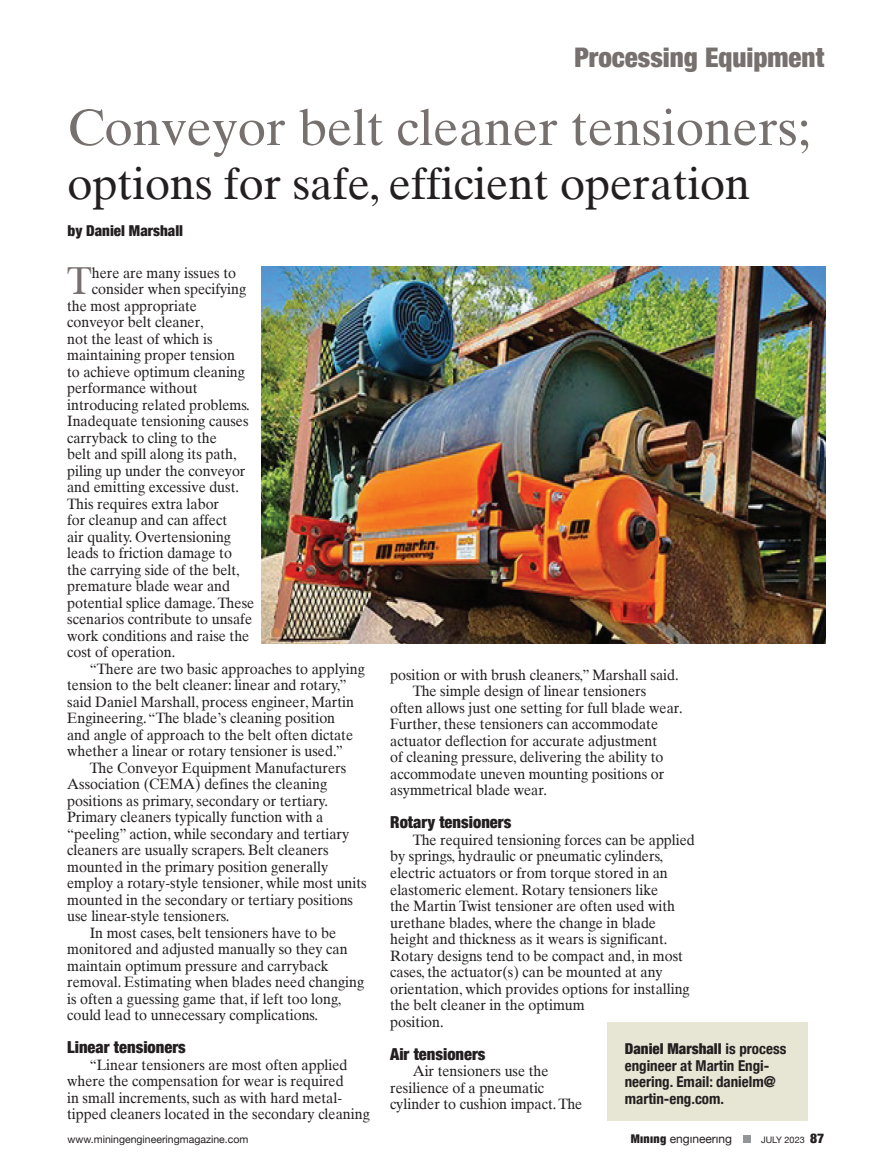
<style>
.page{position:relative;width:878px;height:1175px;background:#fff}
.page>*{position:absolute;margin:0;border:0;box-sizing:border-box;transform-origin:0 0}
.FEA_TechHeader_34pt{font:51px "Times Ten";color:#76706e}
.FEA_TechHeader_34pt-2{font:45px "Times Ten";color:#231f20}
.Body_Text_1st_par{font:38.85px "Times Ten";color:#76706e;scale:.95 1}
.t1{font:900 condensed 27px "Helvetica Neue";color:#76706e}
.Break_Header{font:900 condensed 16.5px "Helvetica Neue";color:#231f20}
.Body_Text{font:15px/16.5px "Times Ten";color:#231f20;scale:.95 1}
.Body_Text_1st_par-2{font:15px "Times Ten";color:#231f20;scale:.95 1}
.Caption_Bio_Box{font:700 condensed 15px/16.5px "Helvetica Neue";color:#231f20}
.Caption_Bio_Box-2{font:900 condensed 15px "Helvetica Neue";color:#231f20}
.t2{font:12px "Helvetica Neue";color:#231f20}
.t3{font:10.5px "Helvetica Neue";color:#231f20}
.t4{font:9px "Helvetica Neue";color:#231f20}
.s1{font-weight:900}
.s2{font-weight:900;font-stretch:condensed}
.s3{font-weight:900;font-stretch:condensed;font-size:13.5px}
</style>
<div class="page">
<div style="left:742px;top:1135px;width:8px;height:8px;background:#939598"></div>
<div style="left:607px;top:1022px;width:200px;height:99px;background:#e7e5d4"></div>
<img style="left:261px;top:266px;width:564px;height:377px">
<h3 class="t1" style="left:574px;top:40px;width:251px">Processing Equipment</h3>
<p class="FEA_TechHeader_34pt" style="left:68px;top:106px;width:744px">Conveyor belt cleaner tensioners;</p>
<p class="FEA_TechHeader_34pt-2" style="left:68px;top:165px;width:684px">options for safe, efficient operation</p>
<p class="Caption_Bio_Box-2" style="left:68px;top:222px;width:117px">by Daniel Marshall</p>
<p class="Body_Text_1st_par" style="left:67px;top:264px;width:27px">T</p>
<p class="Body_Text_1st_par-2" style="left:92px;top:266px;width:153px">here are many issues to</p>
<p class="Body_Text_1st_par-2" style="left:92px;top:282px;width:164px">consider when specifying</p>
<p class="Body_Text_1st_par-2" style="left:67px;top:299px;width:138px">the most appropriate</p>
<p class="Body_Text_1st_par-2" style="left:67px;top:315px;width:145px">conveyor belt cleaner,</p>
<p class="Body_Text_1st_par-2" style="left:67px;top:332px;width:154px">not the least of which is</p>
<p class="Body_Text_1st_par-2" style="left:67px;top:348px;width:178px">maintaining proper tension</p>
<p class="Body_Text_1st_par-2" style="left:67px;top:365px;width:189px">to achieve optimum cleaning</p>
<p class="Body_Text_1st_par-2" style="left:67px;top:381px;width:139px">performance without</p>
<p class="Body_Text_1st_par-2" style="left:67px;top:398px;width:194px">introducing related problems.</p>
<p class="Body_Text_1st_par-2" style="left:67px;top:414px;width:192px">Inadequate tensioning causes</p>
<p class="Body_Text_1st_par-2" style="left:67px;top:431px;width:159px">carryback to cling to the</p>
<p class="Body_Text_1st_par-2" style="left:67px;top:447px;width:180px">belt and spill along its path,</p>
<p class="Body_Text_1st_par-2" style="left:67px;top:464px;width:189px">piling up under the conveyor</p>
<p class="Body_Text_1st_par-2" style="left:67px;top:480px;width:182px">and emitting excessive dust.</p>
<p class="Body_Text_1st_par-2" style="left:67px;top:497px;width:161px">This requires extra labor</p>
<p class="Body_Text_1st_par-2" style="left:67px;top:513px;width:170px">for cleanup and can affect</p>
<p class="Body_Text_1st_par-2" style="left:67px;top:530px;width:174px">air quality. Overtensioning</p>
<p class="Body_Text_1st_par-2" style="left:67px;top:546px;width:175px">leads to friction damage to</p>
<p class="Body_Text_1st_par-2" style="left:67px;top:563px;width:183px">the carrying side of the belt,</p>
<p class="Body_Text_1st_par-2" style="left:67px;top:579px;width:173px">premature blade wear and</p>
<p class="Body_Text_1st_par-2" style="left:67px;top:596px;width:198px">potential splice damage. These</p>
<p class="Body_Text_1st_par-2" style="left:67px;top:612px;width:196px">scenarios contribute to unsafe</p>
<p class="Body_Text_1st_par-2" style="left:67px;top:629px;width:193px">work conditions and raise the</p>
<p class="Body_Text_1st_par-2" style="left:67px;top:645px;width:115px">cost of operation.</p>
<p class="Body_Text" style="left:67px;top:661px;width:315px;text-indent:22px">“There are two basic approaches to applying tension to the belt cleaner: linear and rotary,” said Daniel Marshall, process engineer, Martin Engineering. “The blade’s cleaning position<br>and angle of approach to the belt often dictate whether a linear or rotary tensioner is used.”</p>
<p class="Body_Text" style="left:67px;top:760px;width:317px;text-indent:22px">The Conveyor Equipment Manufacturers Association (CEMA) defines the cleaning positions as primary, secondary or tertiary.<br>Primary cleaners typically function with a “peeling” action, while secondary and tertiary cleaners are usually scrapers. Belt cleaners mounted in the primary position generally employ a rotary-style tensioner, while most units mounted in the secondary or tertiary positions use linear-style tensioners.</p>
<p class="Body_Text" style="left:67px;top:925px;width:314px;text-indent:22px">In most cases, belt tensioners have to be monitored and adjusted manually so they can maintain optimum pressure and carryback removal. Estimating when blades need changing is often a guessing game that, if left too long, could lead to unnecessary complications.</p>
<p class="Break_Header" style="left:67px;top:1037px;width:120px">Linear tensioners</p>
<p class="Body_Text" style="left:67px;top:1057px;width:320px;text-indent:22px">“Linear tensioners are most often applied where the compensation for wear is required<br>in small increments, such as with hard metal&shy;tipped cleaners located in the secondary cleaning</p>
<p class="Body_Text" style="left:390px;top:667px;width:305px">position or with brush cleaners,” Marshall said.</p>
<p class="Body_Text" style="left:390px;top:684px;width:309px;text-indent:22px">The simple design of linear tensioners<br>often allows just one setting for full blade wear.<br>Further, these tensioners can accommodate actuator deflection for accurate adjustment<br>of cleaning pressure, delivering the ability to accommodate uneven mounting positions or asymmetrical blade wear.</p>
<p class="Break_Header" style="left:390px;top:812px;width:123px">Rotary tensioners</p>
<p class="Body_Text" style="left:390px;top:832px;width:322px;text-indent:22px">The required tensioning forces can be applied by springs, hydraulic or pneumatic cylinders, electric actuators or from torque stored in an elastomeric element. Rotary tensioners like<br>the Martin Twist tensioner are often used with urethane blades, where the change in blade height and thickness as it wears is significant.<br>Rotary designs tend to be compact and, in most cases, the actuator(s) can be mounted at any orientation, which provides options for installing the belt cleaner in the optimum<br>position.</p>
<p class="Break_Header" style="left:390px;top:1043px;width:97px">Air tensioners</p>
<p class="Body_Text" style="left:390px;top:1063px;width:204px;text-indent:22px">Air tensioners use the resilience of a pneumatic cylinder to cushion impact. The</p>
<p class="Caption_Bio_Box" style="left:624px;top:1040px;width:163px"><span class="s1">Daniel Marshall</span> is process engineer at Martin Engi&shy;neering. Email: danielm@ martin-eng.com.</p>
<p class="t3" style="left:68px;top:1133px;width:182px">www.miningengineeringmagazine.com</p>
<p class="t2" style="left:630px;top:1131px;width:103px"><span class="s2">Mınıng</span> engıneerıng</p>
<p class="t4" style="left:761px;top:1134px;width:65px">JULY 2023 <span class="s3">87</span></p>
</div>
